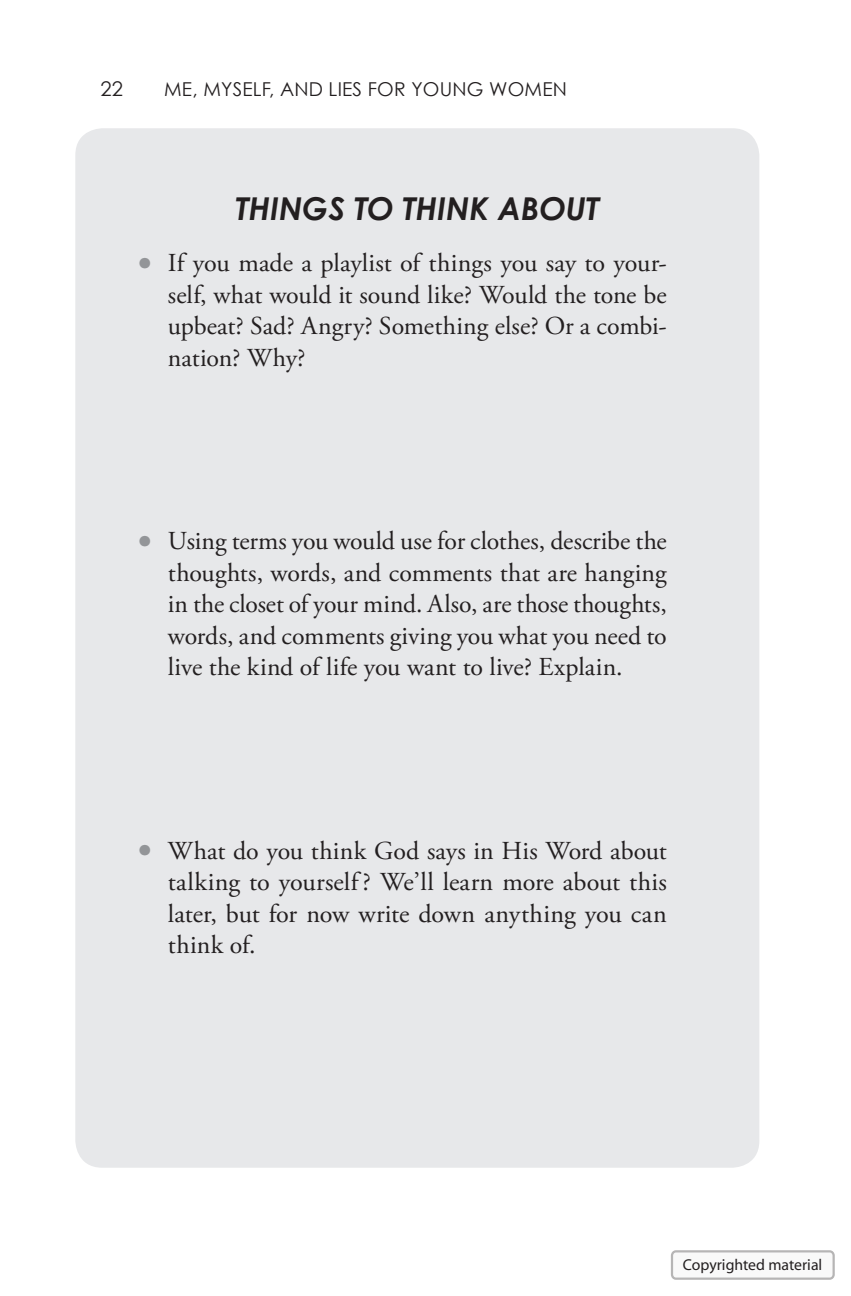
<style>
.page{position:relative;width:851px;height:1296px;background:#fff}
.page>*{position:absolute;margin:0;border:0;box-sizing:border-box;transform-origin:0 0}
.t1{font:italic 700 31.5px "Century Gothic";color:#231f20}
.t2{font:25.88px/31.5px "Adobe Garamond Pro";letter-spacing:.005em;color:#231f20;text-align:justify}
.t3{font:20.25px "Century Gothic";color:#231f20}
.t4{font:19.12px "Century Gothic";letter-spacing:.01em;color:#231f20}
.t5{font:15.75px "Myriad";color:#231f20}
.s1{font-size:38.25px;color:#939598}
</style>
<div class="page">
<div style="left:75px;top:128px;width:684px;height:1040px;background:#e6e7e9;border-radius:27px"></div>
<div style="left:672px;top:1251px;width:161px;height:28px;background:#f9f9f9;border-radius:4px"></div>
<div style="left:670px;top:1250px;width:164px;height:30px;border:2px solid #231f20;border-radius:4px"></div>
<p class="t3" style="left:100px;top:76px;width:29px">22--</p>
<p class="t4" style="left:164px;top:77px;width:404px">ME, MYSELF, AND LIES FOR YOUNG WOMEN</p>
<p class="t1" style="left:235px;top:188px;width:365px">THINGS TO THINK ABOUT</p>
<p class="t2" style="left:168px;top:248px;width:500px;text-indent:-30px"><span class="s1">•</span> If you made a playlist of things you say to your&shy;self, what would it sound like? Would the tone be upbeat? Sad? Angry? Something else? Or a combi&shy;nation? Why?</p>
<p class="t2" style="left:168px;top:526px;width:500px;text-indent:-30px"><span class="s1">•</span> Using terms you would use for clothes, describe the thoughts, words, and comments that are hanging in the closet of your mind. Also, are those thoughts, words, and comments giving you what you need to live the kind of life you want to live? Explain.</p>
<p class="t2" style="left:168px;top:836px;width:500px;text-indent:-30px"><span class="s1">•</span> What do you think God says in His Word about talking to yourself ? We’ll learn more about this later, but for now write down anything you can think of.</p>
<p class="t5" style="left:682px;top:1257px;width:141px">Copyrighted material</p>
</div>
